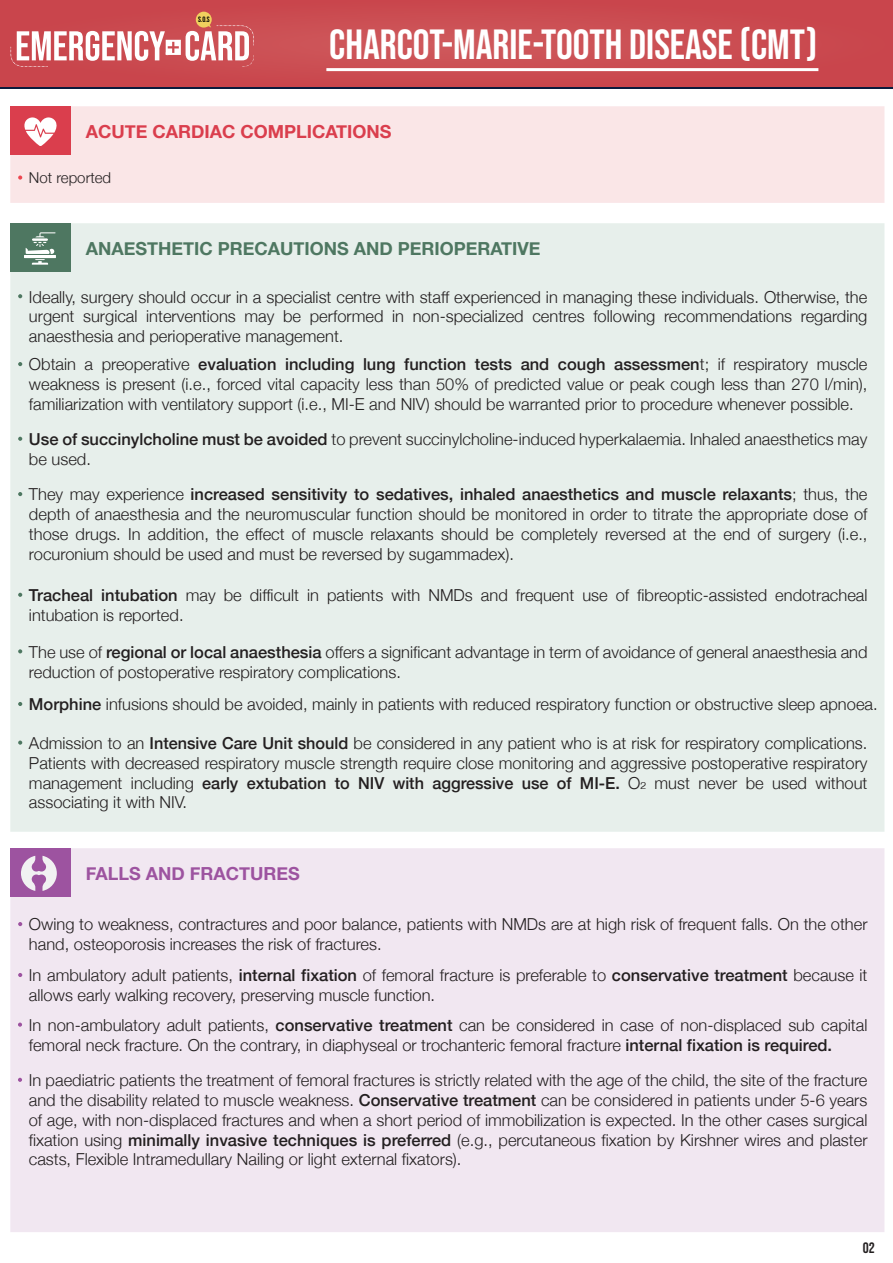
<style>
.page{position:relative;width:893px;height:1263px;background:#fff}
.page>*{position:absolute;margin:0;border:0;box-sizing:border-box;transform-origin:0 0}
.t1{font:42px "Bebas Neue";color:#fff}
.t2{font:700 18px "Helvetica Neue";color:#4e7761}
.t3{font:700 18px "Helvetica Neue";color:#da3e4d}
.t4{font:700 18px "Helvetica Neue";color:#9d53a0}
.t5{font:300 16.5px/19.8px "Helvetica Neue";color:#231f20}
.t6{font:300 15px "Helvetica Neue";color:#231f20}
.t7{font:15px "Bebas Neue";color:#231f20}
.t8{font:7.8px "Bebas Neue";color:#010101}
.s1{font-weight:500}
</style>
<div class="page">
<div style="left:10px;top:106px;width:874px;height:97px;background:#fae6e7"></div>
<svg style="left:18px;top:175px;width:4px;height:5px"></svg>
<div style="left:10px;top:106px;width:61px;height:49px;background:#da3e4d"></div>
<svg style="left:24px;top:117px;width:33px;height:29px"></svg>
<div style="left:10px;top:223px;width:874px;height:609px;background:#e7efeb"></div>
<svg style="left:18px;top:294px;width:4px;height:4px"></svg>
<svg style="left:18px;top:362px;width:4px;height:4px"></svg>
<svg style="left:18px;top:492px;width:4px;height:4px"></svg>
<svg style="left:18px;top:437px;width:4px;height:4px"></svg>
<svg style="left:18px;top:593px;width:4px;height:4px"></svg>
<svg style="left:18px;top:702px;width:4px;height:4px"></svg>
<svg style="left:18px;top:740px;width:4px;height:5px"></svg>
<svg style="left:18px;top:649px;width:4px;height:4px"></svg>
<div style="left:10px;top:223px;width:61px;height:49px;background:#4e7761"></div>
<hr style="left:24px;top:255px;width:32px;height:3px;background:#fff">
<svg style="left:26px;top:232px;width:30px;height:33px"></svg>
<div style="left:10px;top:848px;width:874px;height:384px;background:#f1e7f1"></div>
<svg style="left:18px;top:922px;width:4px;height:4px"></svg>
<svg style="left:18px;top:973px;width:4px;height:4px"></svg>
<svg style="left:18px;top:1022px;width:4px;height:5px"></svg>
<svg style="left:18px;top:1078px;width:4px;height:4px"></svg>
<div style="left:10px;top:848px;width:61px;height:49px;background:#9d53a0"></div>
<svg style="left:21px;top:856px;width:36px;height:35px"></svg>
<div style="left:0;top:0;width:893px;height:88px;background:#ca4a4f"></div>
<svg style="left:11px;top:12px;width:243px;height:55px"></svg>
<hr style="left:0;top:87px;width:893px;height:1px;background:#0b1b3d">
<hr style="left:326px;top:68px;width:492px;height:3px;background:#fff">
<p class="t8" style="left:198px;top:15px;width:13px">S.0.S</p>
<h1 class="t1" style="left:329px;top:21px;width:489px">CHARCOT-MARIE-TOOTH DISEASE (CMT)</h1>
<p class="t3" style="left:86px;top:117px;width:307px">ACUTE CARDIAC COMPLICATIONS</p>
<p class="t6" style="left:29px;top:165px;width:84px">Not reported</p>
<p class="t2" style="left:86px;top:234px;width:456px">ANAESTHETIC PRECAUTIONS AND PERIOPERATIVE</p>
<p class="t5" style="left:29px;top:286px;width:840px;text-align:justify">Ideally, surgery should occur in a specialist centre with staff experienced in managing these individuals. Otherwise, the urgent surgical interventions may be performed in non-specialized centres following recommendations regarding anaesthesia and perioperative management.</p>
<p class="t5" style="left:29px;top:353px;width:840px;text-align:justify">Obtain a preoperative <span class="s1">evaluation including lung function tests and cough assessmen</span>t; if respiratory muscle weakness is present (i.e., forced vital capacity less than 50% of predicted value or peak cough less than 270 l/min), familiarization with ventilatory support (i.e., MI-E and NIV) should be warranted prior to procedure whenever possible.</p>
<p class="t5" style="left:29px;top:428px;width:840px"><span class="s1">Use of succinylcholine must be avoided</span> to prevent succinylcholine-induced hyperkalaemia. Inhaled anaesthetics may be used.</p>
<p class="t5" style="left:29px;top:483px;width:840px;text-align:justify">They may experience <span class="s1">increased sensitivity to sedatives, inhaled anaesthetics and muscle relaxants</span>; thus, the depth of anaesthesia and the neuromuscular function should be monitored in order to titrate the appropriate dose of those drugs. In addition, the effect of muscle relaxants should be completely reversed at the end of surgery (i.e., rocuronium should be used and must be reversed by sugammadex).</p>
<p class="t5" style="left:29px;top:584px;width:840px"><span class="s1">Tracheal intubation</span> may be difficult in patients with NMDs and frequent use of fibreoptic-assisted endotracheal intubation is reported.</p>
<p class="t5" style="left:29px;top:641px;width:840px">The use of <span class="s1">regional or local anaesthesia</span> offers a significant advantage in term of avoidance of general anaesthesia and reduction of postoperative respiratory complications.</p>
<p class="t5" style="left:29px;top:693px;width:850px"><span class="s1">Morphine</span> infusions should be avoided, mainly in patients with reduced respiratory function or obstructive sleep apnoea.</p>
<p class="t5" style="left:29px;top:732px;width:840px;text-align:justify">Admission to an <span class="s1">Intensive Care Unit should</span> be considered in any patient who is at risk for respiratory complications.<br>Patients with decreased respiratory muscle strength require close monitoring and aggressive postoperative respiratory management including <span class="s1">early extubation to NIV with aggressive use of MI-E.</span> O₂ must never be used without associating it with NIV.</p>
<p class="t4" style="left:86px;top:859px;width:216px">FALLS AND FRACTURES</p>
<p class="t5" style="left:29px;top:913px;width:840px">Owing to weakness, contractures and poor balance, patients with NMDs are at high risk of frequent falls. On the other hand, osteoporosis increases the risk of fractures.</p>
<p class="t5" style="left:29px;top:964px;width:840px">In ambulatory adult patients, <span class="s1">internal fixation</span> of femoral fracture is preferable to <span class="s1">conservative treatment</span> because it allows early walking recovery, preserving muscle function.</p>
<p class="t5" style="left:29px;top:1014px;width:840px">In non-ambulatory adult patients, <span class="s1">conservative treatment</span> can be considered in case of non-displaced sub capital femoral neck fracture. On the contrary, in diaphyseal or trochanteric femoral fracture <span class="s1">internal fixation is required.</span></p>
<p class="t5" style="left:29px;top:1069px;width:840px;text-align:justify">In paediatric patients the treatment of femoral fractures is strictly related with the age of the child, the site of the fracture and the disability related to muscle weakness. <span class="s1">Conservative treatment</span> can be considered in patients under 5-6 years of age, with non-displaced fractures and when a short period of immobilization is expected. In the other cases surgical fixation using <span class="s1">minimally invasive techniques is preferred</span> (e.g., percutaneous fixation by Kirshner wires and plaster casts, Flexible Intramedullary Nailing or light external fixators).</p>
<p class="t7" style="left:863px;top:1239px;width:13px">02</p>
</div>
